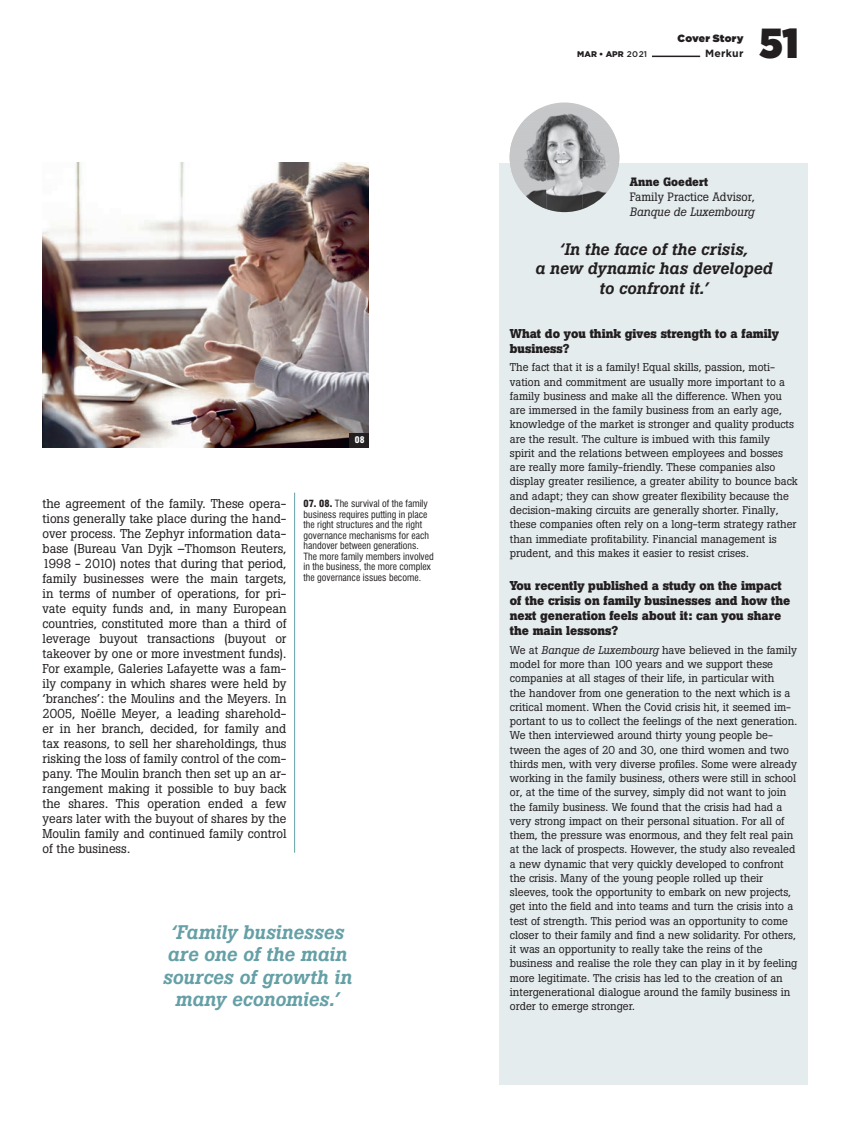
<style>
.page{position:relative;width:851px;height:1127px;background:#fff}
.page>*{position:absolute;margin:0;border:0;box-sizing:border-box;transform-origin:0 0}
.t1{font:900 42px "Gotham Narrow";color:#231f20}
.t2{font:italic 500 19.5px/22.5px "Boton";color:#65a0a6;text-align:center}
.t3{font:italic 500 16.5px/19.5px "Boton";letter-spacing:.005em;color:#231f20;text-align:center}
.t4{font:12.75px/15px "Boton";color:#231f20;text-align:justify}
.t5{font:700 12.75px/15px "Boton";color:#231f20}
.t6{font:12px "Boton";color:#231f20}
.t7{font:italic 12px "Boton";color:#231f20}
.t8{font:700 12px "Boton";color:#231f20}
.t9{font:11.25px/14.2px "Boton";color:#231f20}
.t10{font:10.5px "Gotham Ultra";letter-spacing:.02em;color:#231f20}
.t11{font:700 10.5px "Gotham";letter-spacing:.025em;color:#231f20}
.t12{font:condensed 9.75px/10.5px "Swiss 721 BT";color:#231f20}
.t13{font:900 condensed 9px "Swiss 721 BT";color:#fff}
.t14{font:900 8.25px "Gotham";color:#231f20}
.s1{font-weight:900}
.s2{font-weight:500}
.s3{font-style:italic}
</style>
<div class="page">
<hr style="left:652px;top:56px;width:48px;height:1px;background:#231f20">
<img style="left:43px;top:163px;width:326px;height:285px">
<hr style="left:294px;top:493px;width:1px;height:360px;background:#65a0a6">
<div style="left:349px;top:433px;width:20px;height:14px;background:#231f20"></div>
<div style="left:499px;top:163px;width:309px;height:921px;background:#e4ecee"></div>
<div style="left:509px;top:102px;width:110px;height:110px;background:#c7c8ca;border-radius:50%"></div>
<img style="left:509px;top:109px;width:110px;height:51px">
<img style="left:509px;top:160px;width:37px;height:49px">
<img style="left:546px;top:160px;width:36px;height:52px">
<img style="left:582px;top:160px;width:37px;height:49px">
<p class="t13" style="left:355px;top:434px;width:11px">08</p>
<p class="t4" style="left:43px;top:496px;width:245px">the agreement of the family. These opera&shy;tions generally take place during the hand&shy;over process. The Zephyr information data&shy;base (Bureau Van Dyjk –Thomson Reuters, 1998 - 2010) notes that during that period, family businesses were the main targets, in terms of number of operations, for pri&shy;vate equity funds and, in many European countries, constituted more than a third of leverage buyout transactions (buyout or takeover by one or more investment funds).<br>For example, Galeries Lafayette was a fam&shy;ily company in which shares were held by ‘branches’: the Moulins and the Meyers. In 2005, Noëlle Meyer, a leading sharehold&shy;er in her branch, decided, for family and tax reasons, to sell her shareholdings, thus risking the loss of family control of the com&shy;pany. The Moulin branch then set up an ar&shy;rangement making it possible to buy back the shares. This operation ended a few years later with the buyout of shares by the Moulin family and continued family control of the business.</p>
<p class="t12" style="left:303px;top:499px;width:132px"><span class="s1">07. 08.</span> The survival of the family business requires putting in place the right structures and the right governance mechanisms for each handover between generations.<br>The more family members involved in the business, the more complex the governance issues become.</p>
<h2 class="t2" style="left:163px;top:921px;width:190px">‘Family businesses are one of the main sources of growth in many economies.’</h2>
<p class="t10" style="left:677px;top:33px;width:67px">Cover Story</p>
<p class="t14" style="left:577px;top:50px;width:71px">MAR • APR <span class="s2">2021</span></p>
<p class="t11" style="left:705px;top:48px;width:40px">Merkur</p>
<h1 class="t1" style="left:759px;top:14px;width:40px">51</h1>
<p class="t8" style="left:629px;top:175px;width:80px">Anne Goedert</p>
<p class="t6" style="left:629px;top:190px;width:127px">Family Practice Advisor,</p>
<p class="t7" style="left:629px;top:205px;width:126px">Banque de Luxembourg</p>
<h3 class="t3" style="left:535px;top:239px;width:239px">‘In the face of the crisis,<br>a new dynamic has developed to confront it.’</h3>
<p class="t5" style="left:510px;top:326px;width:270px">What do you think gives strength to a family business?</p>
<p class="t9" style="left:510px;top:360px;width:289px">The fact that it is a family! Equal skills, passion, moti&shy;vation and commitment are usually more important to a family business and make all the difference. When you are immersed in the family business from an early age, knowledge of the market is stronger and quality products are the result. The culture is imbued with this family spirit and the relations between employees and bosses are really more family-friendly. These companies also display greater resilience, a greater ability to bounce back and adapt; they can show greater flexibility because the decision-making circuits are generally shorter. Finally, these companies often rely on a long-term strategy rather than immediate profitability. Financial management is prudent, and this makes it easier to resist crises.</p>
<p class="t5" style="left:510px;top:578px;width:282px">You recently published a study on the impact of the crisis on family businesses and how the next generation feels about it: can you share the main lessons?</p>
<p class="t9" style="left:510px;top:643px;width:289px">We at <span class="s3">Banque de Luxembourg</span> have believed in the family model for more than 100 years and we support these companies at all stages of their life, in particular with<br>the handover from one generation to the next which is a critical moment. When the Covid crisis hit, it seemed im&shy;portant to us to collect the feelings of the next generation.<br>We then interviewed around thirty young people be&shy;tween the ages of 20 and 30, one third women and two thirds men, with very diverse profiles. Some were already working in the family business, others were still in school or, at the time of the survey, simply did not want to join the family business. We found that the crisis had had a very strong impact on their personal situation. For all of them, the pressure was enormous, and they felt real pain at the lack of prospects. However, the study also revealed a new dynamic that very quickly developed to confront the crisis. Many of the young people rolled up their sleeves, took the opportunity to embark on new projects, get into the field and into teams and turn the crisis into a test of strength. This period was an opportunity to come closer to their family and find a new solidarity. For others, it was an opportunity to really take the reins of the business and realise the role they can play in it by feeling more legitimate. The crisis has led to the creation of an intergenerational dialogue around the family business in order to emerge stronger.</p>
</div>
